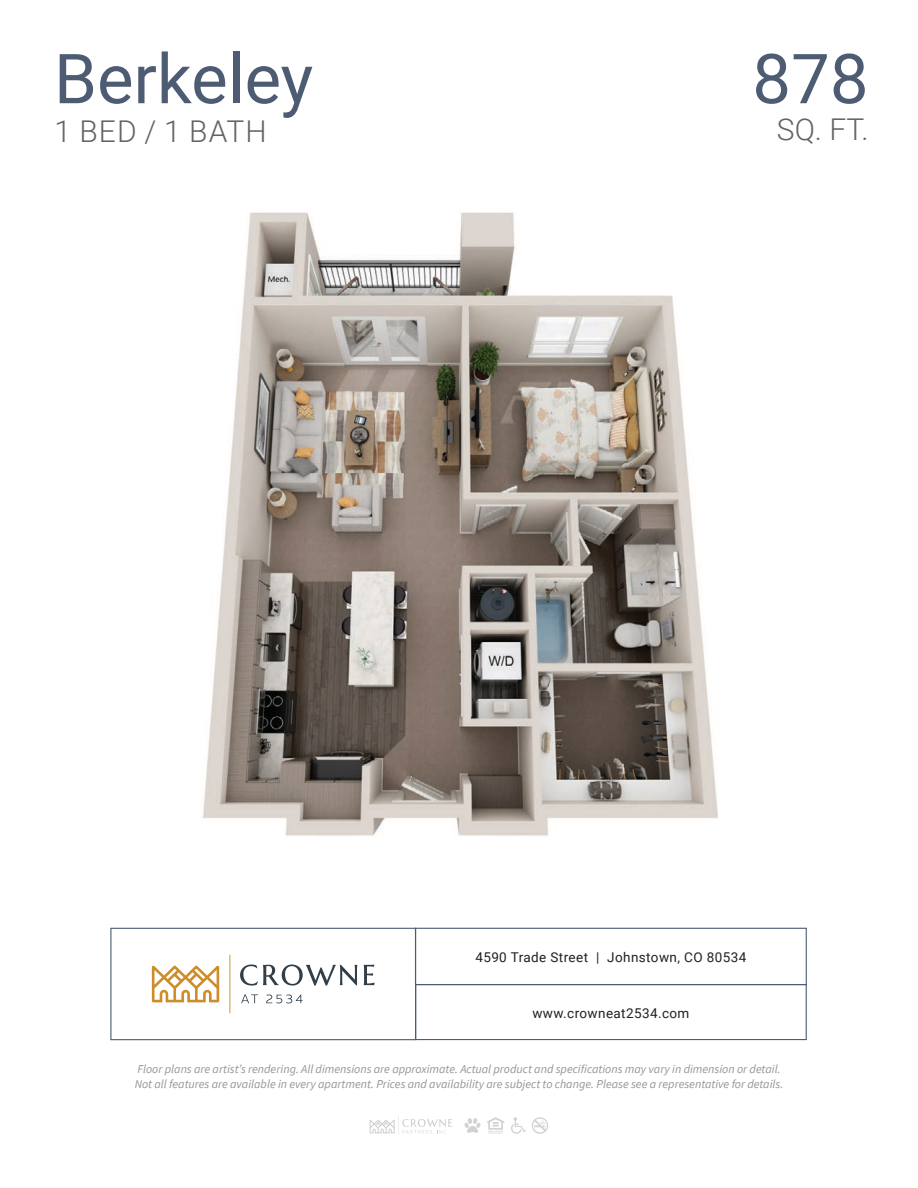
<style>
.page{position:relative;width:918px;height:1188px;background:#fff}
.page>*{position:absolute;margin:0;border:0;box-sizing:border-box;transform-origin:0 0}
.t1{font:69px "Roboto";color:#4e5c73}
.t2{font:300 30px "Roboto";letter-spacing:.035em;color:#626362}
.t3{font:13.5px "Roboto";letter-spacing:.03em;color:#231f20}
.t4{font:italic 12px/14.4px "Source Sans Pro";color:#939598}
</style>
<div class="page">
<div style="left:415px;top:928px;width:392px;height:57px;border:1px solid #4e5c73"></div>
<div style="left:415px;top:984px;width:392px;height:56px;border:1px solid #4e5c73"></div>
<div style="left:110px;top:928px;width:306px;height:112px;border:1px solid #4e5c73"></div>
<svg style="left:487px;top:1117px;width:17px;height:17px"></svg>
<svg style="left:511px;top:1117px;width:15px;height:17px"></svg>
<svg style="left:532px;top:1117px;width:16px;height:17px"></svg>
<svg style="left:465px;top:1118px;width:15px;height:15px"></svg>
<svg style="left:370px;top:1116px;width:82px;height:18px"></svg>
<hr style="left:229px;top:955px;width:1px;height:58px;background:#cf8d29">
<svg style="left:152px;top:965px;width:67px;height:37px"></svg>
<svg style="left:240px;top:965px;width:117px;height:21px"></svg>
<svg style="left:364px;top:965px;width:11px;height:20px"></svg>
<svg style="left:241px;top:994px;width:17px;height:9px"></svg>
<svg style="left:266px;top:995px;width:37px;height:8px"></svg>
<img style="left:202px;top:212px;width:515px;height:624px">
<h1 class="t1" style="left:54px;top:30px;width:261px">Berkeley</h1>
<h1 class="t1" style="left:752px;top:30px;width:118px">878</h1>
<h2 class="t2" style="left:55px;top:110px;width:214px">1 BED / 1 BATH</h2>
<h2 class="t2" style="left:777px;top:108px;width:93px">SQ. FT.</h2>
<p class="t3" style="left:475px;top:948px;width:273px">4590 Trade Street | Johnstown, CO 80534</p>
<p class="t3" style="left:532px;top:1003px;width:159px">www.crowneat2534.com</p>
<p class="t4" style="left:135px;top:1062px;width:650px">Floor plans are artist’s rendering. All dimensions are approximate. Actual product and specifications may vary in dimension or detail.<br>Not all features are available in every apartment. Prices and availability are subject to change. Please see a representative for details.</p>
</div>
